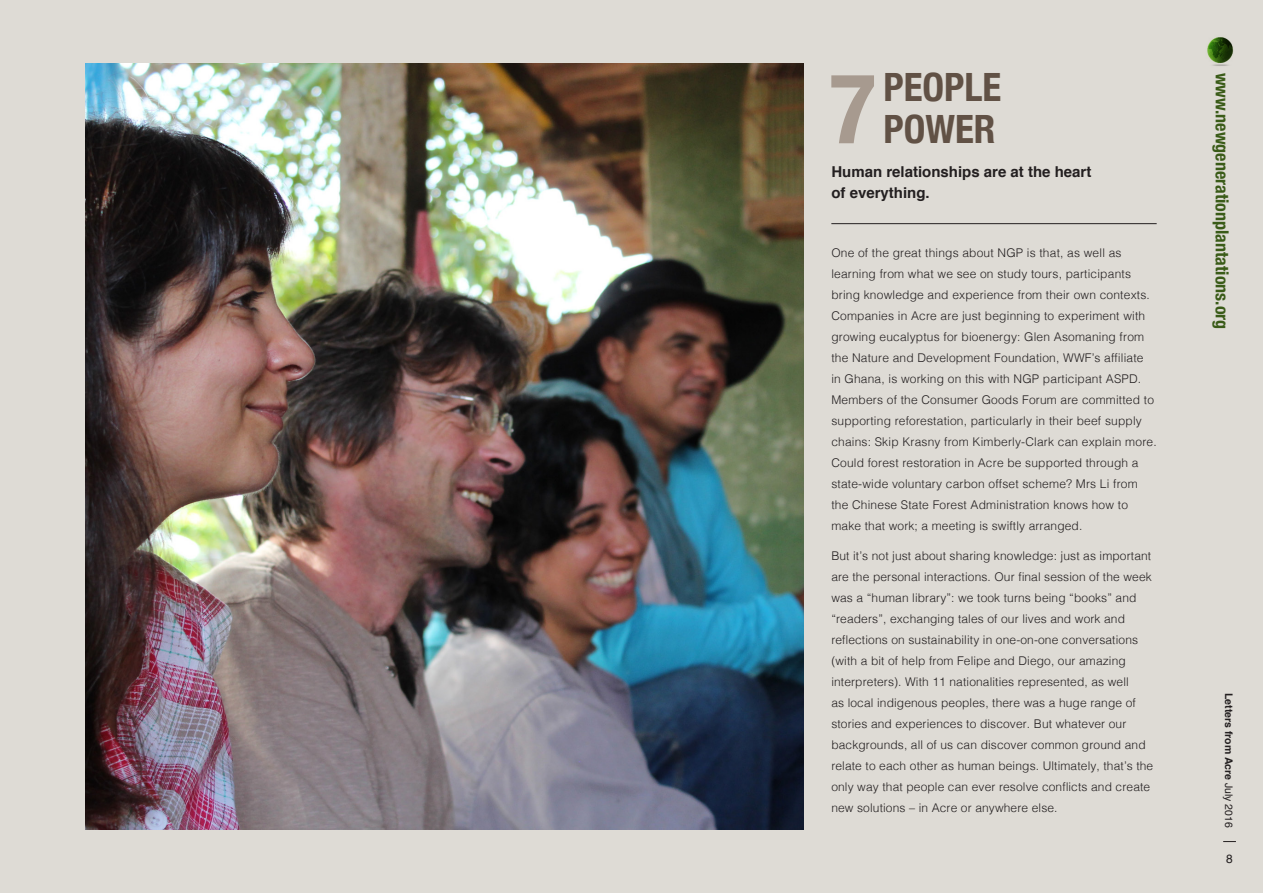
<style>
.page{position:relative;width:1263px;height:893px;background:#dedbd5}
.page>*{position:absolute;margin:0;border:0;box-sizing:border-box;transform-origin:0 0}
.t1{font:700 condensed 97.8px "Helvetica Neue";color:#a79a8f}
.t2{font:700 condensed 39px/42px "Helvetica Neue";color:#615145}
.t3{font:700 condensed 18px "Helvetica Neue";color:#3a5b18}
.t4{font:700 15px/21px "Helvetica";color:#231f20}
.t5{font:300 12px/21px "Helvetica";letter-spacing:.015em;color:#231f20}
.t6{font:12px "Helvetica";color:#231f20}
.t7{font:700 10.5px "Helvetica";color:#231f20}
.s1{font-weight:400}
</style>
<div class="page">
<svg style="left:1223px;top:841px;width:13px;height:1px"></svg>
<img style="left:1207px;top:37px;width:26px;height:29px">
<img style="left:85px;top:64px;width:718px;height:765px">
<hr style="left:831px;top:223px;width:326px;height:1px;background:#231f20">
<p class="t1" style="left:829px;top:27px;width:48px">7</p>
<p class="t2" style="left:883px;top:64px;width:119px">PEOPLE<br>POWER</p>
<p class="t4" style="left:831px;top:161px;width:262px">Human relationships are at the heart of everything.</p>
<p class="t5" style="left:831px;top:241px;width:327px">One of the great things about NGP is that, as well as learning from what we see on study tours, participants bring knowledge and experience from their own contexts.<br>Companies in Acre are just beginning to experiment with growing eucalyptus for bioenergy: Glen Asomaning from the Nature and Development Foundation, WWF’s affiliate<br>in Ghana, is working on this with NGP participant ASPD.<br>Members of the Consumer Goods Forum are committed to supporting reforestation, particularly in their beef supply chains: Skip Krasny from Kimberly-Clark can explain more.<br>Could forest restoration in Acre be supported through a state-wide voluntary carbon offset scheme? Mrs Li from the Chinese State Forest Administration knows how to make that work; a meeting is swiftly arranged.</p>
<p class="t5" style="left:831px;top:544px;width:323px">But it’s not just about sharing knowledge: just as important are the personal interactions. Our final session of the week was a “human library”: we took turns being “books” and “readers”, exchanging tales of our lives and work and reflections on sustainability in one-on-one conversations (with a bit of help from Felipe and Diego, our amazing interpreters). With 11 nationalities represented, as well<br>as local indigenous peoples, there was a huge range of stories and experiences to discover. But whatever our backgrounds, all of us can discover common ground and relate to each other as human beings. Ultimately, that’s the only way that people can ever resolve conflicts and create new solutions – in Acre or anywhere else.</p>
<h3 class="t3" style="left:1237px;top:73px;width:258px;rotate:90deg">www.newgenerationplantations.org</h3>
<p class="t7" style="left:1237px;top:693px;width:137px;rotate:90deg">Letters from Acre <span class="s1">July 2016</span></p>
<p class="t6" style="left:1226px;top:849px;width:8px">8</p>
</div>
